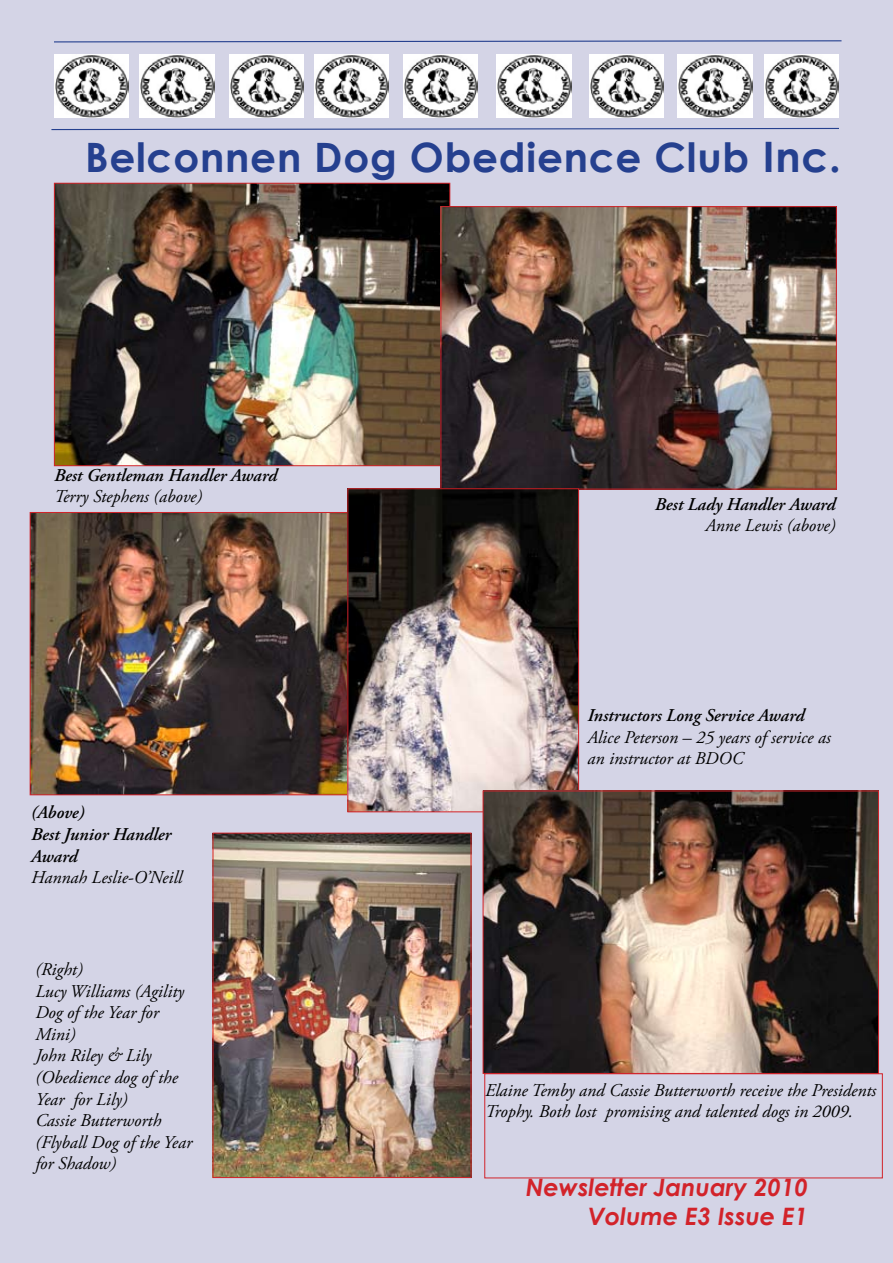
<style>
.page{position:relative;width:893px;height:1263px;background:#d4d4e6}
.page>*{position:absolute;margin:0;border:0;box-sizing:border-box;transform-origin:0 0}
.t1{font:700 40.5px "Century Gothic";letter-spacing:.02em;color:#25408f}
.t2{font:italic 700 24px/28.8px "Century Gothic";color:#d2232a;text-align:right}
.t3{font:italic 18px/21.6px "Adobe Garamond Pro";color:#000}
.t4{font:italic 600 18px/21.6px "Adobe Garamond Pro";color:#000}
.s1{font-size:42px}
</style>
<div class="page">
<img style="left:56px;top:185px;width:392px;height:279px">
<img style="left:54px;top:54px;width:74px;height:63px">
<img style="left:140px;top:54px;width:74px;height:63px">
<img style="left:229px;top:54px;width:75px;height:63px">
<img style="left:314px;top:54px;width:75px;height:63px">
<img style="left:404px;top:54px;width:74px;height:63px">
<img style="left:497px;top:54px;width:74px;height:63px">
<img style="left:589px;top:54px;width:75px;height:63px">
<img style="left:678px;top:54px;width:74px;height:63px">
<img style="left:765px;top:54px;width:74px;height:63px">
<svg style="left:54px;top:40px;width:788px;height:3px"></svg>
<svg style="left:51px;top:127px;width:788px;height:4px"></svg>
<img style="left:32px;top:514px;width:315px;height:279px">
<img style="left:443px;top:208px;width:392px;height:279px">
<div style="left:441px;top:206px;width:396px;height:283px;border:1px solid #d2232a"></div>
<img style="left:215px;top:835px;width:254px;height:341px">
<div style="left:213px;top:833px;width:258px;height:345px;border:1px solid #d2232a"></div>
<img style="left:349px;top:490px;width:228px;height:320px">
<div style="left:347px;top:488px;width:232px;height:324px;border:1px solid #d2232a"></div>
<img style="left:485px;top:792px;width:392px;height:280px">
<div style="left:483px;top:790px;width:396px;height:284px;border:1px solid #d2232a"></div>
<h1 class="t1" style="left:85px;top:131px;width:757px">Belconnen Dog Obedience Club <span class="s1">Inc.</span></h1>
<p class="t4" style="left:54px;top:465px;width:225px">Best Gentleman Handler Award</p>
<p class="t3" style="left:54px;top:486px;width:150px">Terry Stephens (above)</p>
<p class="t4" style="left:31px;top:803px;width:141px">(Above)<br>Best Junior Handler<br>Award</p>
<p class="t3" style="left:31px;top:867px;width:153px">Hannah Leslie-O’Neill</p>
<p class="t3" style="left:35px;top:959px;width:158px">(Right)<br>Lucy Williams (Agility<br>Dog of the Year for<br>Mini)<br>John Riley &amp; Lily (Obedience dog of the<br>Year for Lily)<br>Cassie Butterworth (Flyball Dog of the Year for Shadow)</p>
<p class="t4" style="left:655px;top:494px;width:182px">Best Lady Handler Award</p>
<p class="t3" style="left:705px;top:515px;width:132px">Anne Lewis (above)</p>
<p class="t4" style="left:587px;top:705px;width:218px">Instructors Long Service Award</p>
<p class="t3" style="left:587px;top:727px;width:245px">Alice Peterson – 25 years of service as an instructor at BDOC</p>
<p class="t3" style="left:485px;top:1080px;width:393px">Elaine Temby and Cassie Butterworth receive the Presidents<br>Trophy. Both lost promising and talented dogs in 2009.</p>
<h2 class="t2" style="left:526px;top:1172px;width:284px">Newsletter January 2010<br>Volume E3 Issue E1</h2>
</div>
